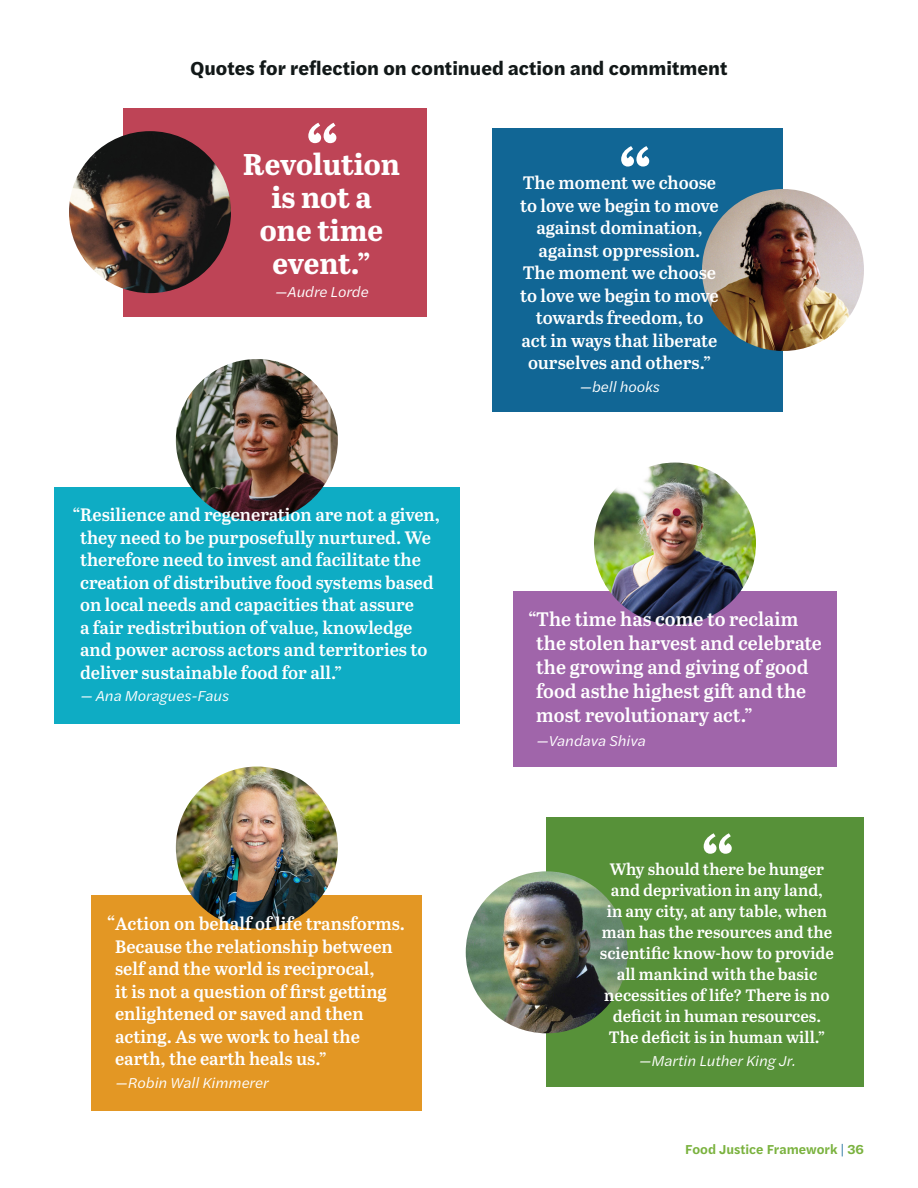
<style>
.page{position:relative;width:918px;height:1188px;background:#fff}
.page>*{position:absolute;margin:0;border:0;box-sizing:border-box;transform-origin:0 0}
.t1{font:800 72px "Abril Text";color:#fff}
.t2{font:700 30px/33px "Abril Text";letter-spacing:-.005em;color:#fff;text-align:center}
.t3{font:600 19.5px/24px "Abril Text";color:#fff}
.t4{font:700 19.5px "Halyard Text";color:#121818}
.t5{font:600 18px/22.5px "Abril Text";color:#fff}
.t6{font:600 16.5px/21px "Abril Text";color:#fff;text-align:center}
.t7{font:italic 15px "Halyard Text";color:#fff}
.t8{font:600 13.5px "Halyard Text";color:#7ab23e}
.s1{font-size:19.5px}
.s2{font-weight:300;color:#116695}
</style>
<div class="page">
<div style="left:123px;top:108px;width:304px;height:208px;background:#be4456"></div>
<img style="left:69px;top:131px;width:162px;height:162px;border-radius:81px">
<div style="left:493px;top:128px;width:290px;height:284px;background:#116695"></div>
<img style="left:702px;top:189px;width:162px;height:162px;border-radius:81px">
<div style="left:547px;top:817px;width:317px;height:270px;background:#579139"></div>
<img style="left:466px;top:871px;width:162px;height:162px;border-radius:81px">
<div style="left:513px;top:591px;width:324px;height:176px;background:#a065aa"></div>
<img style="left:594px;top:463px;width:162px;height:162px;border-radius:81px">
<div style="left:92px;top:895px;width:330px;height:216px;background:#e39724"></div>
<img style="left:176px;top:767px;width:162px;height:162px;border-radius:81px">
<div style="left:54px;top:488px;width:406px;height:236px;background:#0eacc4"></div>
<img style="left:176px;top:359px;width:162px;height:162px;border-radius:81px">
<p class="t4" style="left:191px;top:54px;width:538px">Quotes for reflection on continued action and commitment</p>
<p class="t1" style="left:305px;top:100px;width:35px">“</p>
<p class="t2" style="left:243px;top:146px;width:158px">Revolution is not a one time event.”</p>
<p class="t7" style="left:275px;top:281px;width:95px">—Audre Lorde</p>
<p class="t5" style="left:80px;top:503px;width:362px;text-indent:-8px">“Resilience and regeneration are not a given, they need to be purposefully nurtured. We therefore need to invest and facilitate the creation of distributive food systems based on local needs and capacities that assure<br>a fair redistribution of value, knowledge and power across actors and territories to deliver sustainable food for all.”</p>
<p class="t7" style="left:80px;top:686px;width:150px">— Ana Moragues-Faus</p>
<p class="t5" style="left:115px;top:912px;width:292px;text-indent:-8px"><span class="s1">“</span>Action on behalf of life transforms.<br>Because the relationship between self and the world is reciprocal,<br>it is not a question of first getting enlightened or saved and then acting. As we work to heal the earth, the earth heals us.”</p>
<p class="t7" style="left:115px;top:1072px;width:155px">—Robin Wall Kimmerer</p>
<p class="t1" style="left:618px;top:123px;width:35px">“</p>
<p class="t5" style="left:520px;top:171px;width:200px;text-align:center">The moment we choose to love we begin to move against domination, against oppression.<br>The moment we choose to love we begin to move towards freedom, to<br>act in ways that liberate ourselves and others.”</p>
<p class="t7" style="left:579px;top:376px;width:82px">—bell hooks</p>
<p class="t3" style="left:536px;top:606px;width:287px;text-indent:-8px">“The time has come to reclaim the stolen harvest and celebrate the growing and giving of good food asthe highest gift and the most revolutionary act.”</p>
<p class="t7" style="left:536px;top:730px;width:111px">—Vandava Shiva</p>
<p class="t1" style="left:700px;top:810px;width:35px">“</p>
<p class="t6" style="left:600px;top:858px;width:236px">Why should there be hunger and deprivation in any land,<br>in any city, at any table, when man has the resources and the scientific know-how to provide all mankind with the basic necessities of life? There is no deficit in human resources.<br>The deficit is in human will.”</p>
<p class="t7" style="left:639px;top:1050px;width:158px">—Martin Luther King Jr.</p>
<p class="t8" style="left:685px;top:1140px;width:180px">Food Justice Framework <span class="s2">|</span> 36</p>
</div>
